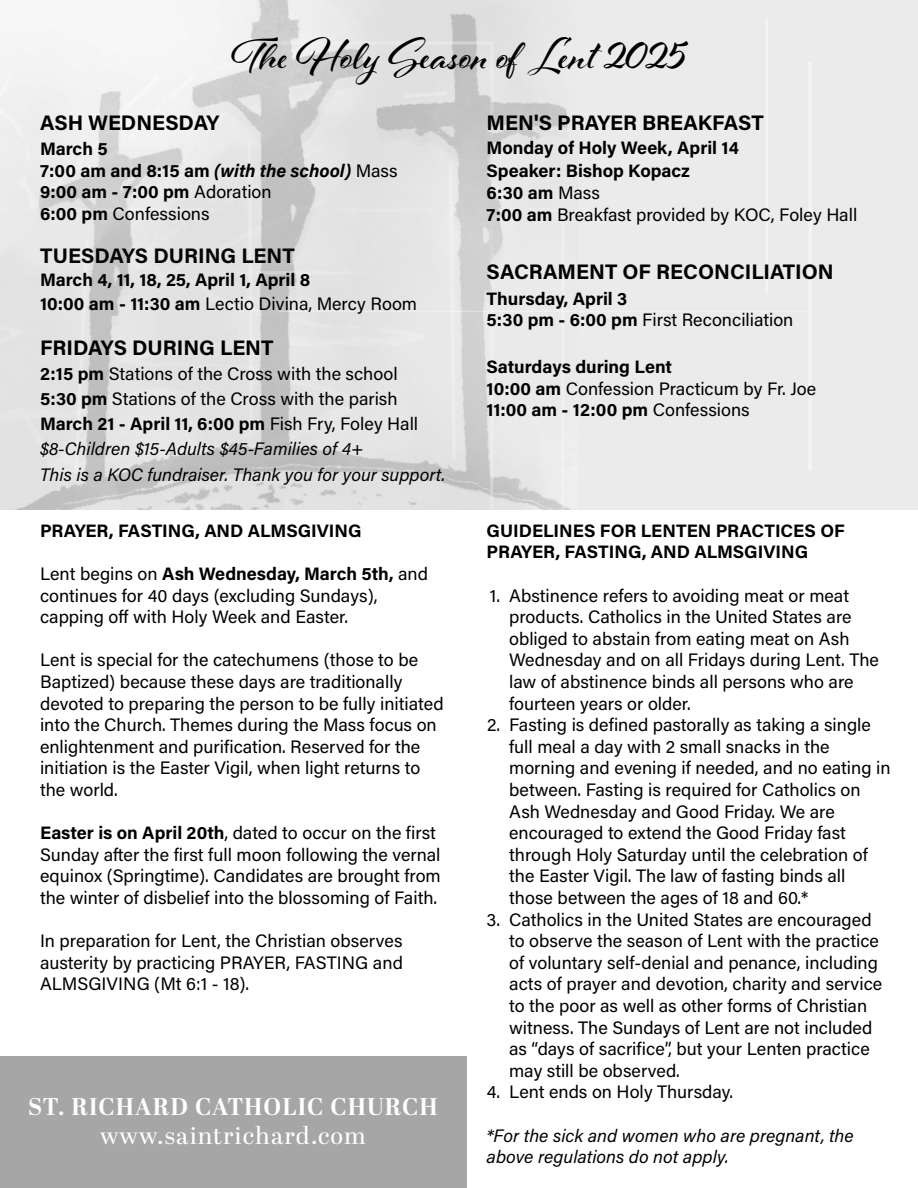
<style>
.page{position:relative;width:918px;height:1188px;background:#fff}
.page>*{position:absolute;margin:0;border:0;box-sizing:border-box;transform-origin:0 0}
.t1{font:700 47.7px "Al Fresco";color:#000}
.t2{font:700 24.15px "Abril Display";letter-spacing:.045em;color:#fff}
.t3{font:24.15px "Abril Display";letter-spacing:.045em;color:#fff}
.t4{font:700 21px "Acumin Pro";color:#000}
.t5{font:700 21px "Acumin Pro";color:#050505}
.t6{font:18px/21.6px "Acumin Pro";color:#000}
.t7{font:700 18px/21.6px "Acumin Pro";color:#000}
.t8{font:italic 18px/25.2px "Acumin Pro";color:#000}
.s1{font-style:italic}
.s2{font-weight:400}
.s3{font-weight:700;font-style:normal}
.s4{font-style:normal}
.s5{font-weight:700}
</style>
<div class="page">
<div style="left:0;top:1057px;width:466px;height:131px;background:#a6a6a6"></div>
<div style="left:0;top:0;width:918px;height:509px;background:#fff;opacity:.63"></div>
<hr style="left:279px;top:311px;width:532px;height:1px;background:#fff">
<h1 class="t1" style="left:232px;top:24px;width:456px">The Holy Season of Lent 2025</h1>
<p class="t4" style="left:40px;top:108px;width:181px">ASH WEDNESDAY</p>
<p class="t7" style="left:40px;top:137px;width:359px">March 5<br>7:00 am and 8:15 am <span class="s1">(with the school)</span> <span class="s2">Mass<br></span>9:00 am - 7:00 pm <span class="s2">Adoration<br></span>6:00 pm <span class="s2">Confessions</span></p>
<p class="t5" style="left:40px;top:241px;width:256px">TUESDAYS DURING LENT</p>
<p class="t7" style="left:40px;top:267px;width:379px;line-height:23.7px">March 4, 11, 18, 25, April 1, April 8<br>10:00 am - 11:30 am <span class="s2">Lectio Divina, Mercy Room</span></p>
<p class="t4" style="left:40px;top:332px;width:235px">FRIDAYS DURING LENT</p>
<p class="t8" style="left:40px;top:360px;width:407px"><span class="s3">2:15 pm</span> <span class="s4">Stations of the Cross with the school<br></span><span class="s3">5:30 pm</span> <span class="s4">Stations of the Cross with the parish </span><span class="s3">March 21 - April 11, 6:00 pm</span> <span class="s4">Fish Fry, Foley Hall </span>$8-Children $15-Adults $45-Families of 4+<br>This is a KOC fundraiser. Thank you for your support.</p>
<p class="t7" style="left:40px;top:519px;width:323px">PRAYER, FASTING, AND ALMSGIVING</p>
<p class="t6" style="left:40px;top:562px;width:390px">Lent begins on <span class="s5">Ash Wednesday, March 5th,</span> and continues for 40 days (excluding Sundays), capping off with Holy Week and Easter.</p>
<p class="t6" style="left:40px;top:649px;width:405px">Lent is special for the catechumens (those to be Baptized) because these days are traditionally devoted to preparing the person to be fully initiated into the Church. Themes during the Mass focus on enlightenment and purification. Reserved for the initiation is the Easter Vigil, when light returns to the world.</p>
<p class="t6" style="left:40px;top:821px;width:402px"><span class="s5">Easter is on April 20th</span>, dated to occur on the first Sunday after the first full moon following the vernal equinox (Springtime). Candidates are brought from the winter of disbelief into the blossoming of Faith.</p>
<p class="t6" style="left:40px;top:929px;width:364px;text-align:justify">In preparation for Lent, the Christian observes austerity by practicing PRAYER, FASTING and ALMSGIVING (Mt 6:1 - 18).</p>
<h2 class="t2" style="left:28px;top:1090px;width:411px">ST. RICHARD CATHOLIC CHURCH</h2>
<h2 class="t3" style="left:100px;top:1119px;width:267px">www.saintrichard.com</h2>
<p class="t4" style="left:487px;top:108px;width:279px">MEN'S PRAYER BREAKFAST</p>
<p class="t7" style="left:487px;top:135px;width:254px;line-height:23.7px">Monday of Holy Week, April 14<br>Speaker: Bishop Kopacz</p>
<p class="t6" style="left:487px;top:181px;width:372px"><span class="s5">6:30 am</span> Mass<br><span class="s5">7:00 am</span> Breakfast provided by KOC, Foley Hall</p>
<p class="t4" style="left:487px;top:257px;width:349px">SACRAMENT OF RECONCILIATION</p>
<p class="t7" style="left:487px;top:287px;width:308px">Thursday, April 3<br>5:30 pm - 6:00 pm <span class="s2">First Reconciliation</span></p>
<p class="t7" style="left:487px;top:355px;width:331px">Saturdays during Lent<br>10:00 am <span class="s2">Confession Practicum by Fr. Joe<br></span>11:00 am - 12:00 pm <span class="s2">Confessions</span></p>
<p class="t7" style="left:487px;top:519px;width:360px">GUIDELINES FOR LENTEN PRACTICES OF<br>PRAYER, FASTING, AND ALMSGIVING</p>
<p class="t6" style="left:509px;top:584px;width:371px;text-indent:-19px">1. Abstinence refers to avoiding meat or meat products. Catholics in the United States are obliged to abstain from eating meat on Ash Wednesday and on all Fridays during Lent. The law of abstinence binds all persons who are fourteen years or older.</p>
<p class="t6" style="left:509px;top:713px;width:383px;text-indent:-22px">2. Fasting is defined pastorally as taking a single full meal a day with 2 small snacks in the morning and evening if needed, and no eating in between. Fasting is required for Catholics on Ash Wednesday and Good Friday. We are encouraged to extend the Good Friday fast through Holy Saturday until the celebration of the Easter Vigil. The law of fasting binds all those between the ages of 18 and 60.*</p>
<p class="t6" style="left:509px;top:908px;width:375px;text-indent:-23px">3. Catholics in the United States are encouraged to observe the season of Lent with the practice of voluntary self-denial and penance, including acts of prayer and devotion, charity and service to the poor as well as other forms of Christian witness. The Sundays of Lent are not included as “days of sacrifice”, but your Lenten practice may still be observed.</p>
<p class="t6" style="left:487px;top:1081px;width:248px">4. Lent ends on Holy Thursday.</p>
<p class="t8" style="left:487px;top:1124px;width:369px;line-height:21.6px">*For the sick and women who are pregnant, the above regulations do not apply.</p>
</div>
